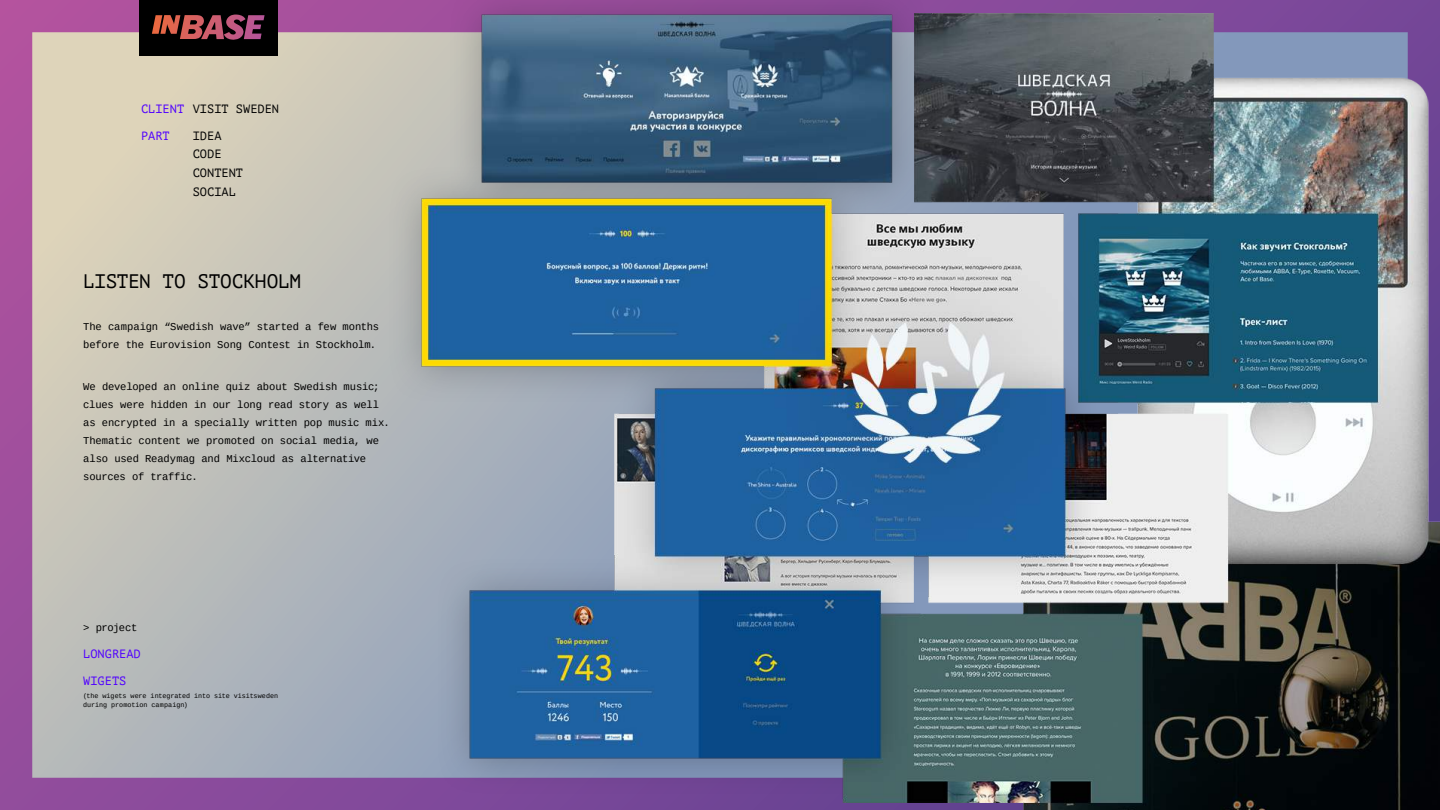
<style>
.page{position:relative;width:1440px;height:810px;background:#fff}
.page>*{position:absolute;margin:0;border:0;box-sizing:border-box;transform-origin:0 0}
.t1{font:19.5px "PT Mono";letter-spacing:-.02em;color:#000}
.t2{font:12px "PT Mono";color:#5000ff}
.t3{font:12px/18.8px "PT Mono";color:#010101}
.t4{font:12px "PT Mono";color:#000}
.t5{font:10.5px/18px "Cousine";letter-spacing:-.015em;color:#000}
.t6{font:10.5px "Cousine";letter-spacing:-.035em;color:#000}
.t7{font:6.75px/9px "Cousine";letter-spacing:-.005em;color:#000}
</style>
<div class="page">
<svg style="left:0;top:0;width:390px;height:810px;background:#bcb0b5"></svg>
<div style="left:139px;top:0;width:139px;height:55px;background:#000"></div>
<svg style="left:152px;top:15px;width:113px;height:25px"></svg>
<img style="left:390px;top:0;width:1050px;height:810px">
<p class="t2" style="left:141px;top:102px;width:45px">CLIENT</p>
<p class="t2" style="left:141px;top:129px;width:30px">PART</p>
<p class="t3" style="left:193px;top:126px;width:52px">IDEA<br>CODE<br>CONTENT<br>SOCIAL</p>
<p class="t4" style="left:193px;top:102px;width:88px">VISIT SWEDEN</p>
<h1 class="t1" style="left:83px;top:271px;width:219px">LISTEN TO STOCKHOLM</h1>
<p class="t5" style="left:83px;top:318px;width:297px">The campaign “Swedish wave” started a few months before the Eurovision Song Contest in Stockholm.</p>
<p class="t5" style="left:83px;top:378px;width:308px">We developed an online quiz about Swedish music; clues were hidden in our long read story as well as encrypted in a specially written pop music mix.<br>Thematic content we promoted on social media, we also used Readymag and Mixcloud as alternative sources of traffic.</p>
<p class="t6" style="left:83px;top:621px;width:56px">&gt; project</p>
<p class="t2" style="left:83px;top:647px;width:59px">LONGREAD</p>
<p class="t2" style="left:83px;top:674px;width:45px">WIGETS</p>
<p class="t7" style="left:83px;top:691px;width:196px">(the wigets were integrated into site visitsweden during promotion campaign)</p>
</div>
